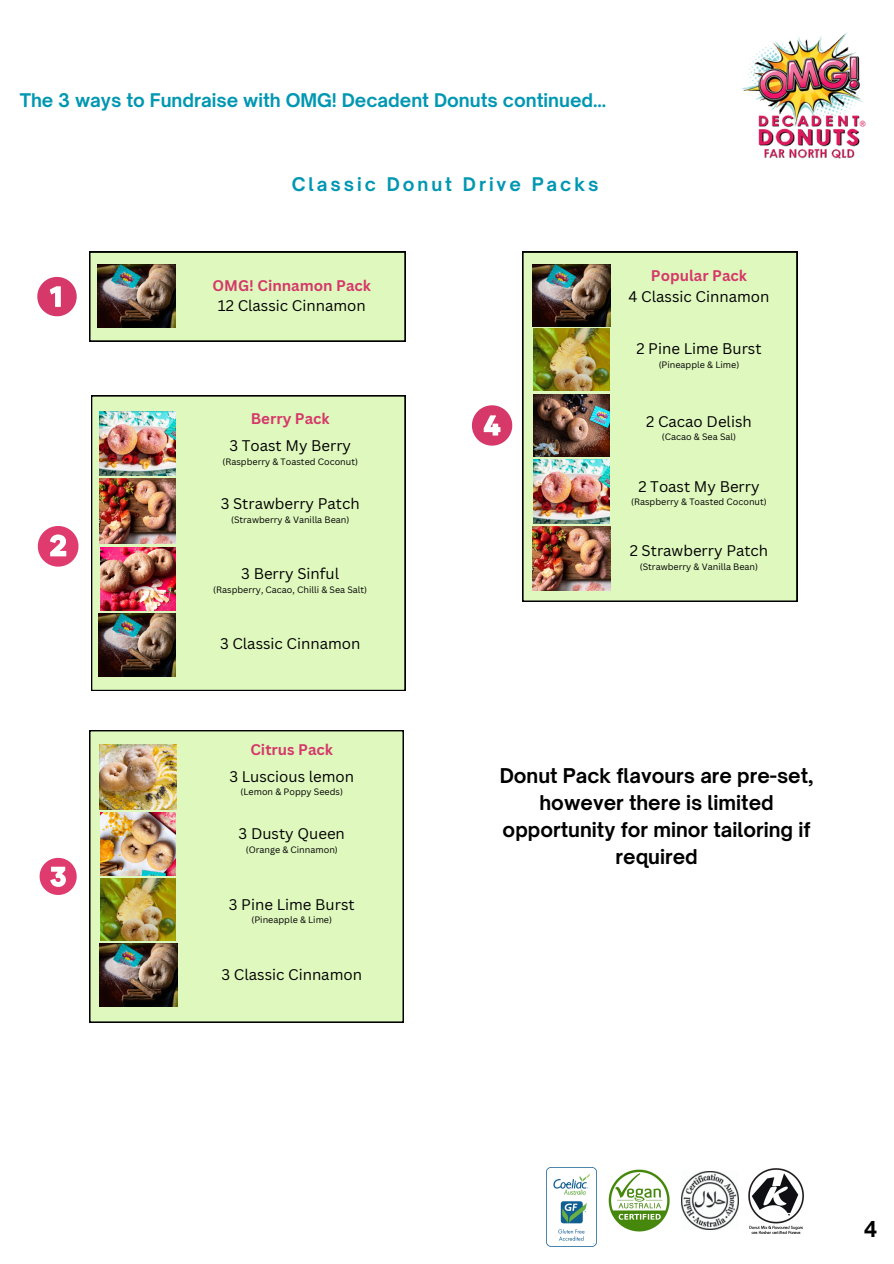
<style>
.page{position:relative;width:894px;height:1264px;background:#fff}
.page>*{position:absolute;margin:0;border:0;box-sizing:border-box;transform-origin:0 0}
.t1{font:700 21px "Open Sauce One";color:#000}
.t2{font:700 19.5px/27px "Open Sauce One";color:#000;text-align:center}
.t3{font:700 18px "Open Sauce One";color:#0097b2}
.t4{font:700 18px "Open Sauce One";letter-spacing:.165em;color:#0097b2}
.t5{font:15px/20.2px "Canva Sans";color:#000;text-align:center}
.t6{font:700 15px "Canva Sans";color:#d53869}
.t7{font:9px "Canva Sans";color:#000}
.s1{font-weight:700;color:#d53869}
</style>
<div class="page">
<div style="left:89px;top:252px;width:316px;height:89px;background:#dff8be"></div>
<img style="left:98px;top:264px;width:77px;height:63px">
<div style="left:522px;top:252px;width:275px;height:349px;background:#dff8be"></div>
<img style="left:533px;top:329px;width:76px;height:62px">
<img style="left:532px;top:264px;width:78px;height:62px">
<img style="left:533px;top:394px;width:76px;height:62px">
<img style="left:533px;top:459px;width:76px;height:64px">
<img style="left:532px;top:526px;width:78px;height:64px">
<svg style="left:37px;top:277px;width:40px;height:39px"></svg>
<svg style="left:472px;top:405px;width:40px;height:40px"></svg>
<div style="left:91px;top:395px;width:314px;height:295px;background:#dff8be"></div>
<img style="left:100px;top:411px;width:75px;height:64px">
<img style="left:100px;top:479px;width:75px;height:64px">
<svg style="left:38px;top:526px;width:40px;height:40px"></svg>
<svg style="left:40px;top:857px;width:37px;height:38px"></svg>
<div style="left:89px;top:730px;width:314px;height:292px;background:#dff8be"></div>
<img style="left:100px;top:744px;width:76px;height:65px">
<img style="left:100px;top:812px;width:76px;height:63px">
<img style="left:100px;top:878px;width:76px;height:62px">
<img style="left:742px;top:32px;width:124px;height:127px">
<img style="left:608px;top:1169px;width:62px;height:63px">
<img style="left:681px;top:1171px;width:57px;height:58px">
<img style="left:748px;top:1168px;width:56px;height:65px">
<img style="left:546px;top:1167px;width:50px;height:79px">
<img style="left:99px;top:613px;width:76px;height:63px">
<img style="left:100px;top:943px;width:77px;height:63px">
<img style="left:100px;top:547px;width:76px;height:63px">
<p class="t3" style="left:20px;top:89px;width:588px">The 3 ways to Fundraise with OMG! Decadent Donuts continued...</p>
<p class="t4" style="left:292px;top:173px;width:308px">Classic Donut Drive Packs</p>
<p class="t5" style="left:212px;top:275px;width:160px"><span class="s1">OMG! Cinnamon Pack<br></span>12 Classic Cinnamon</p>
<p class="t5" style="left:628px;top:265px;width:142px"><span class="s1">Popular Pack<br></span>4 Classic Cinnamon</p>
<p class="t5" style="left:636px;top:338px;width:127px">2 Pine Lime Burst</p>
<p class="t7" style="left:658px;top:358px;width:82px">(Pineapple &amp; Lime)</p>
<p class="t6" style="left:251px;top:408px;width:80px">Berry Pack</p>
<p class="t5" style="left:229px;top:435px;width:123px">3 Toast My Berry</p>
<p class="t7" style="left:222px;top:455px;width:137px">(Raspberry &amp; Toasted Coconut)</p>
<p class="t5" style="left:221px;top:493px;width:140px">3 Strawberry Patch</p>
<p class="t7" style="left:231px;top:513px;width:120px">(Strawberry &amp; Vanilla Bean)</p>
<p class="t5" style="left:241px;top:563px;width:99px">3 Berry Sinful</p>
<p class="t7" style="left:213px;top:583px;width:155px">(Raspberry, Cacao, Chilli &amp; Sea Salt)</p>
<p class="t5" style="left:220px;top:633px;width:142px">3 Classic Cinnamon</p>
<h2 class="t6" style="left:250px;top:738px;width:84px">Citrus Pack</h2>
<p class="t5" style="left:229px;top:765px;width:126px">3 Luscious lemon</p>
<p class="t7" style="left:240px;top:785px;width:104px">(Lemon &amp; Poppy Seeds)</p>
<p class="t5" style="left:238px;top:823px;width:108px">3 Dusty Queen</p>
<p class="t7" style="left:246px;top:843px;width:94px">(Orange &amp; Cinnamon)</p>
<p class="t5" style="left:229px;top:893px;width:127px">3 Pine Lime Burst</p>
<p class="t7" style="left:251px;top:913px;width:82px">(Pineapple &amp; Lime)</p>
<h3 class="t5" style="left:221px;top:963px;width:142px">3 Classic Cinnamon</h3>
<p class="t5" style="left:646px;top:411px;width:107px">2 Cacao Delish</p>
<p class="t7" style="left:661px;top:431px;width:76px">(Cacao &amp; Sea Sal)</p>
<h3 class="t5" style="left:638px;top:475px;width:123px">2 Toast My Berry</h3>
<p class="t7" style="left:631px;top:495px;width:137px">(Raspberry &amp; Toasted Coconut)</p>
<p class="t5" style="left:629px;top:540px;width:140px">2 Strawberry Patch</p>
<p class="t7" style="left:639px;top:560px;width:120px">(Strawberry &amp; Vanilla Bean)</p>
<h1 class="t2" style="left:499px;top:762px;width:315px">Donut Pack flavours are pre-set, however there is limited opportunity for minor tailoring if required</h1>
<p class="t1" style="left:863px;top:1215px;width:15px">4</p>
</div>
